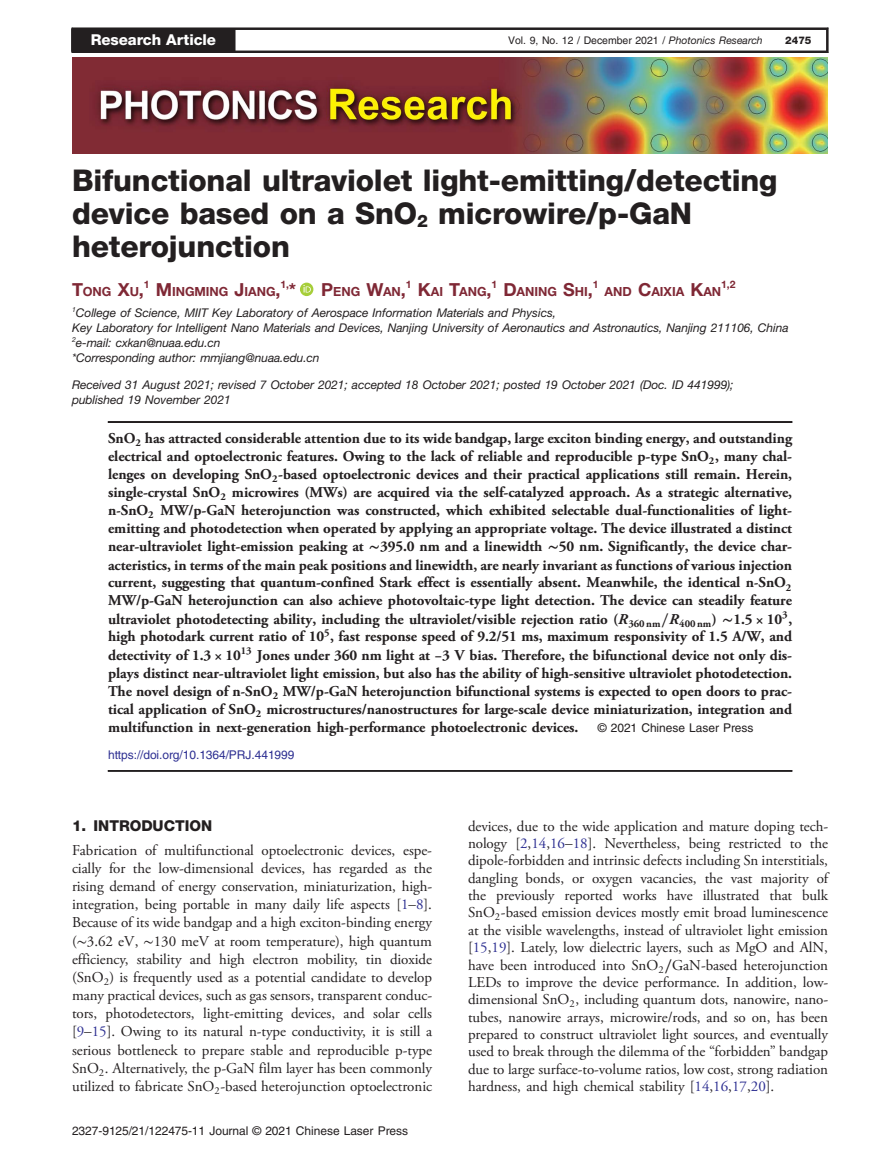
<style>
.page{position:relative;width:891px;height:1175px;background:#fff}
.page>*{position:absolute;margin:0;border:0;box-sizing:border-box;transform-origin:0 0}
.t1{font:30px/33px "Adv O Tfbba 3 ace.B";color:#231f20}
.t2{font:15px/18px "Adv OT97231 e 80.B";color:#231f20;text-align:justify}
.t3{font:15px/17.4px "Adv OT635 f 2 c 37";color:#231f20;text-align:justify}
.t4{font:15px "Adv O Tfbba 3 ace.B";color:#fff}
.t5{font:15px "Adv O Tfbba 3 ace.B";color:#231f20}
.t6{font:12.6px "Adv OT34 fe 1490.B";color:#7f2835}
.t7{font:12px/15px "Adv TT5 e 880 a 50.I";color:#231f20}
.t8{font:12px "Adv T Tc 31 abc 20";color:#231f20}
.t9{font:12px "Adv OT3 a 037357.I";color:#231f20}
.t10{font:12px "Adv T Tc 31 abc 20";color:#2e3092}
.t11{font:10.5px "Adv T Tc 31 abc 20";color:#231f20}
.t12{font:10.5px "Adv O Tfbba 3 ace.B";color:#231f20}
.t13{font:10.35px "Adv OT34 fe 1490.B";color:#7f2835}
.s1{font-family:"Adv TT5 e 880 a 50.I"}
.s2{font-size:18px}
.s3{font-family:"Adv TT02 daf 29 d.B"}
.s4{font-family:"Adv OT8 b 40 f 9 c 2.B"}
.s5{font-family:"Adv TT33 f 9 c 0 fa.BI"}
.s6{font-family:"Adv TT8608 a 8 d 1"}
.s7{font-style:inherit}
.s8{color:#2e3092}
.s9{font-family:"Adv TT6 cf 9196 d"}
</style>
<div class="page">
<svg style="left:300px;top:283px;width:13px;height:13px"></svg>
<svg style="left:303px;top:285px;width:8px;height:7px"></svg>
<hr style="left:108px;top:421px;width:684px;height:1px;background:#231f20">
<hr style="left:108px;top:770px;width:684px;height:1px;background:#231f20">
<img style="left:72px;top:57px;width:756px;height:97px">
<svg style="left:71px;top:27px;width:758px;height:26px"></svg>
<div style="left:72px;top:29px;width:163px;height:22px;background:#231f20"></div>
<p class="t4" style="left:91px;top:35px;width:127px">Research Article</p>
<p class="t11" style="left:508px;top:36px;width:256px">Vol. 9, No. 12 / December 2021 / <span class="s1">Photonics Research</span></p>
<p class="t12" style="left:785px;top:36px;width:28px">2475</p>
<h1 class="t1" style="left:72px;top:166px;width:707px">Bifunctional ultraviolet light-emitting/detecting device based on a SnO<sub>2</sub> microwire/p-GaN heterojunction</h1>
<p class="t6" style="left:72px;top:287px;width:226px"><span class="s2">T</span>ONG <span class="s2">X</span>U<span class="s2">,</span><sup>1</sup> <span class="s2">M</span>INGMING <span class="s2">J</span>IANG<span class="s2">,</span><sup>1,</sup><span class="s2">*</span></p>
<p class="t6" style="left:321px;top:287px;width:279px"><span class="s2">P</span>ENG <span class="s2">W</span>AN<span class="s2">,</span><sup>1</sup> <span class="s2">K</span>AI <span class="s2">T</span>ANG<span class="s2">,</span><sup>1</sup> <span class="s2">D</span>ANING <span class="s2">S</span>HI<span class="s2">,</span><sup>1</sup></p>
<p class="t6" style="left:605px;top:287px;width:118px">AND <span class="s2">C</span>AIXIA <span class="s2">K</span>AN</p>
<p class="t13" style="left:721px;top:281px;width:16px">1,2</p>
<p class="t7" style="left:72px;top:306px;width:718px"><sup>1</sup>College of Science, MIIT Key Laboratory of Aerospace Information Materials and Physics,<br>Key Laboratory for Intelligent Nano Materials and Devices, Nanjing University of Aeronautics and Astronautics, Nanjing 211106, China<br><sup>2</sup>e-mail: cxkan@nuaa.edu.cn</p>
<p class="t9" style="left:72px;top:353px;width:249px">*Corresponding author: mmjiang@nuaa.edu.cn</p>
<p class="t7" style="left:72px;top:378px;width:663px">Received 31 August 2021; revised 7 October 2021; accepted 18 October 2021; posted 19 October 2021 (Doc. ID 441999); published 19 November 2021</p>
<p class="t2" style="left:108px;top:431px;width:686px"><span class="s3">SnO</span><sub>2</sub> has attracted considerable attention due to its wide bandgap, large exciton binding energy, and outstanding electrical and optoelectronic features. Owing to the lack of reliable and reproducible p-type <span class="s3">SnO</span><sub>2</sub>, many chal&shy;lenges on developing <span class="s3">SnO</span><sub>2</sub>-based optoelectronic devices and their practical applications still remain. Herein, single-crystal <span class="s3">SnO</span><sub>2</sub> microwires (MWs) are acquired via the self-catalyzed approach. As a strategic alternative, <span class="s3">n-SnO</span><sub>2</sub> MW/p-GaN heterojunction was constructed, which exhibited selectable dual-functionalities of light&shy;emitting and photodetection when operated by applying an appropriate voltage. The device illustrated a distinct near-ultraviolet light-emission peaking at <span class="s4">∼</span><span class="s3">395</span>.<span class="s3">0 nm</span> and a linewidth <span class="s4">∼</span><span class="s3">50 nm</span>. Significantly, the device char&shy;acteristics, in terms of the main peak positions and linewidth, are nearly invariant as functions of various injection current, suggesting that quantum-confined Stark effect is essentially absent. Meanwhile, the identical <span class="s3">n-SnO</span><sub>2<br></sub>MW/p-GaN heterojunction can also achieve photovoltaic-type light detection. The device can steadily feature ultraviolet photodetecting ability, including the ultraviolet/visible rejection ratio (<span class="s5">R</span><sub>360</sub> <sub>nm</sub><span class="s6">∕</span><span class="s5">R</span><sub>400</sub> <sub>nm</sub>) <span class="s4">∼</span><span class="s3">1</span>.<span class="s3">5</span> × <span class="s3">10</span><sup>3</sup>, high photodark current ratio of <span class="s3">10</span><sup>5</sup>, fast response speed of 9.2/51 ms, maximum responsivity of 1.5 A/W, and detectivity of <span class="s3">1</span>.<span class="s3">3</span> × <span class="s3">10</span><sup>13</sup> Jones under 360 nm light at <span class="s7">−</span><span class="s3">3 V</span> bias. Therefore, the bifunctional device not only dis&shy;plays distinct near-ultraviolet light emission, but also has the ability of high-sensitive ultraviolet photodetection.<br>The novel design of <span class="s3">n-SnO</span><sub>2</sub> MW/p-GaN heterojunction bifunctional systems is expected to open doors to prac&shy;tical application of <span class="s3">SnO</span><sub>2</sub> microstructures/nanostructures for large-scale device miniaturization, integration and multifunction in next-generation high-performance photoelectronic devices.</p>
<p class="t8" style="left:598px;top:723px;width:157px">© 2021 Chinese Laser Press</p>
<p class="t10" style="left:108px;top:750px;width:188px">https://doi.org/10.1364/PRJ.441999</p>
<p class="t5" style="left:72px;top:820px;width:142px">1. INTRODUCTION</p>
<p class="t3" style="left:72px;top:842px;width:362px;line-height:18.1px">Fabrication of multifunctional optoelectronic devices, espe&shy;cially for the low-dimensional devices, has regarded as the rising demand of energy conservation, miniaturization, high&shy;integration, being portable in many daily life aspects [<span class="s8">1</span><span class="s6">–</span><span class="s8">8</span>].<br>Because of its wide bandgap and a high exciton-binding energy (<span class="s6">∼</span><span class="s9">3</span>.<span class="s9">62 eV</span>, <span class="s6">∼</span><span class="s9">130 meV</span> at room temperature), high quantum efficiency, stability and high electron mobility, tin dioxide (<span class="s9">SnO</span><sub>2</sub>) is frequently used as a potential candidate to develop many practical devices, such as gas sensors, transparent conduc&shy;tors, photodetectors, light-emitting devices, and solar cells [<span class="s8">9</span><span class="s6">–</span><span class="s8">15</span>]. Owing to its natural n-type conductivity, it is still a serious bottleneck to prepare stable and reproducible p-type <span class="s9">SnO</span><sub>2</sub>. Alternatively, the p-GaN film layer has been commonly utilized to fabricate <span class="s9">SnO</span><sub>2</sub>-based heterojunction optoelectronic</p>
<p class="t8" style="left:72px;top:1125px;width:338px">2327-9125/21/122475-11 Journal © 2021 Chinese Laser Press</p>
<p class="t3" style="left:468px;top:818px;width:362px">devices, due to the wide application and mature doping tech&shy;nology [<span class="s8">2</span>,<span class="s8">14</span>,<span class="s8">16</span><span class="s6">–</span><span class="s8">18</span>]. Nevertheless, being restricted to the dipole-forbidden and intrinsic defects including Sn interstitials, dangling bonds, or oxygen vacancies, the vast majority of the previously reported works have illustrated that bulk <span class="s9">SnO</span><sub>2</sub>-based emission devices mostly emit broad luminescence at the visible wavelengths, instead of ultraviolet light emission [<span class="s8">15</span>,<span class="s8">19</span>]. Lately, low dielectric layers, such as MgO and AlN, have been introduced into <span class="s9">SnO</span><sub>2</sub><span class="s6">∕</span><span class="s9">GaN</span>-based heterojunction LEDs to improve the device performance. In addition, low&shy;dimensional <span class="s9">SnO</span><sub>2</sub>, including quantum dots, nanowire, nano&shy;tubes, nanowire arrays, microwire/rods, and so on, has been prepared to construct ultraviolet light sources, and eventually used to break through the dilemma of the <span class="s7">“</span>forbidden<span class="s7">”</span> bandgap due to large surface-to-volume ratios, low cost, strong radiation hardness, and high chemical stability [<span class="s8">14</span>,<span class="s8">16</span>,<span class="s8">17</span>,<span class="s8">20</span>].</p>
</div>
